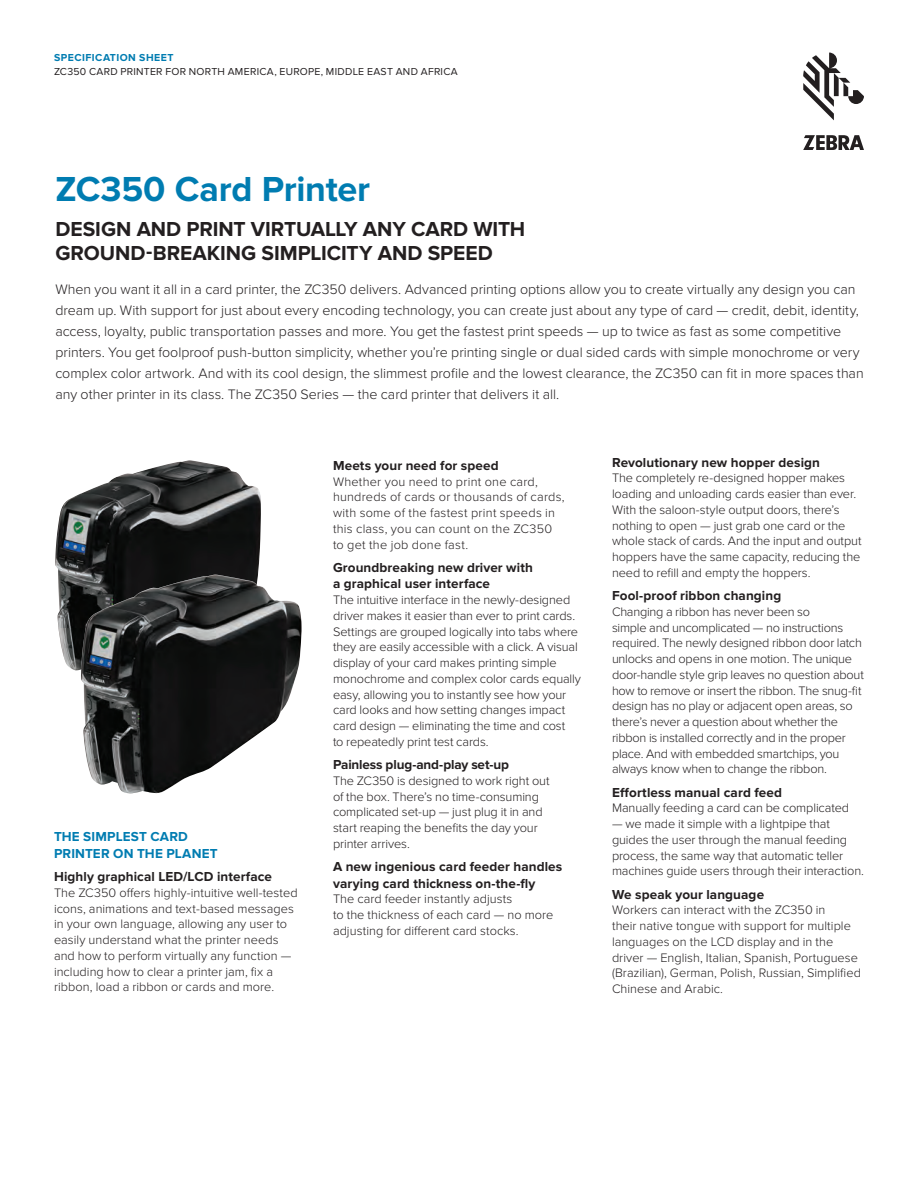
<style>
.page{position:relative;width:918px;height:1188px;background:#fff}
.page>*{position:absolute;margin:0;border:0;box-sizing:border-box;transform-origin:0 0}
.t1{font:700 36px "Proxima Nova";letter-spacing:-.005em;color:#007cb1}
.t2{font:700 21px/24px "Proxima Nova";letter-spacing:-.005em;color:#231f20}
.t3{font:300 14.25px/21px "Proxima Nova";letter-spacing:-.005em;color:#231f20}
.t4{font:700 13.5px/16.5px "Proxima Nova";letter-spacing:.01em;color:#231f20}
.t5{font:700 13.5px/16.5px "Proxima Nova";letter-spacing:.015em;color:#007cb1}
.t6{font:700 13.5px "Proxima Nova";letter-spacing:-.01em;color:#231f20}
.t7{font:300 12.75px/15.8px "Proxima Nova";letter-spacing:-.005em;color:#231f20}
.t8{font:300 12.75px/15.8px "Proxima Nova";letter-spacing:.02em;color:#231f20}
.t9{font:10.5px "Proxima Nova";letter-spacing:.025em;color:#231f20}
.t10{font:700 10.5px "Proxima Nova";letter-spacing:.045em;color:#007cb1}
</style>
<div class="page">
<img style="left:55px;top:460px;width:206px;height:211px">
<img style="left:81px;top:575px;width:221px;height:218px">
<svg style="left:803px;top:53px;width:61px;height:67px"></svg>
<svg style="left:803px;top:135px;width:61px;height:15px"></svg>
<p class="t10" style="left:54px;top:51px;width:121px">SPECIFICATION SHEET</p>
<p class="t9" style="left:54px;top:66px;width:405px">ZC350 CARD PRINTER FOR NORTH AMERICA, EUROPE, MIDDLE EAST AND AFRICA</p>
<h1 class="t1" style="left:55px;top:168px;width:316px">ZC350 Card Printer</h1>
<h2 class="t2" style="left:55px;top:217px;width:471px">DESIGN AND PRINT VIRTUALLY ANY CARD WITH<br>GROUND-BREAKING SIMPLICITY AND SPEED</h2>
<p class="t3" style="left:55px;top:279px;width:810px">When you want it all in a card printer, the ZC350 delivers. Advanced printing options allow you to create virtually any design you can dream up. With support for just about every encoding technology, you can create just about any type of card — credit, debit, identity, access, loyalty, public transportation passes and more. You get the fastest print speeds — up to twice as fast as some competitive printers. You get foolproof push-button simplicity, whether you’re printing single or dual sided cards with simple monochrome or very complex color artwork. And with its cool design, the slimmest profile and the lowest clearance, the ZC350 can fit in more spaces than any other printer in its class. The ZC350 Series — the card printer that delivers it all.</p>
<p class="t5" style="left:54px;top:829px;width:165px">THE SIMPLEST CARD<br>PRINTER ON THE PLANET</p>
<p class="t4" style="left:54px;top:869px;width:220px">Highly graphical LED/LCD interface</p>
<p class="t7" style="left:54px;top:885px;width:245px">The ZC350 offers highly-intuitive well-tested icons, animations and text-based messages in your own language, allowing any user to easily understand what the printer needs and how to perform virtually any function — including how to clear a printer jam, fix a ribbon, load a ribbon or cards and more.</p>
<p class="t4" style="left:333px;top:457px;width:167px">Meets your need for speed</p>
<p class="t8" style="left:333px;top:474px;width:233px">Whether you need to print one card, hundreds of cards or thousands of cards, with some of the fastest print speeds in this class, you can count on the ZC350 to get the job done fast.</p>
<p class="t4" style="left:333px;top:559px;width:201px">Groundbreaking new driver with a graphical user interface</p>
<p class="t7" style="left:333px;top:592px;width:250px">The intuitive interface in the newly-designed driver makes it easier than ever to print cards.<br>Settings are grouped logically into tabs where they are easily accessible with a click. A visual display of your card makes printing simple monochrome and complex color cards equally easy, allowing you to instantly see how your card looks and how setting changes impact card design — eliminating the time and cost<br>to repeatedly print test cards.</p>
<p class="t6" style="left:333px;top:757px;width:178px">Painless plug-and-play set-up</p>
<p class="t7" style="left:333px;top:773px;width:218px">The ZC350 is designed to work right out of the box. There’s no time-consuming complicated set-up — just plug it in and start reaping the benefits the day your printer arrives.</p>
<p class="t4" style="left:333px;top:859px;width:231px">A new ingenious card feeder handles varying card thickness on-the-fly</p>
<p class="t7" style="left:333px;top:891px;width:222px">The card feeder instantly adjusts<br>to the thickness of each card — no more adjusting for different card stocks.</p>
<p class="t4" style="left:612px;top:454px;width:210px">Revolutionary new hopper design</p>
<p class="t7" style="left:612px;top:470px;width:251px">The completely re-designed hopper makes loading and unloading cards easier than ever.<br>With the saloon-style output doors, there’s nothing to open — just grab one card or the whole stack of cards. And the input and output hoppers have the same capacity, reducing the need to refill and empty the hoppers.</p>
<p class="t4" style="left:612px;top:588px;width:171px">Fool-proof ribbon changing</p>
<p class="t7" style="left:612px;top:604px;width:253px">Changing a ribbon has never been so<br>simple and uncomplicated — no instructions required. The newly designed ribbon door latch unlocks and opens in one motion. The unique door-handle style grip leaves no question about how to remove or insert the ribbon. The snug-fit design has no play or adjacent open areas, so there’s never a question about whether the ribbon is installed correctly and in the proper place. And with embedded smartchips, you always know when to change the ribbon.</p>
<p class="t4" style="left:612px;top:784px;width:172px">Effortless manual card feed</p>
<p class="t7" style="left:612px;top:800px;width:239px">Manually feeding a card can be complicated</p>
<p class="t7" style="left:612px;top:816px;width:253px">— we made it simple with a lightpipe that guides the user through the manual feeding process, the same way that automatic teller machines guide users through their interaction.</p>
<p class="t4" style="left:612px;top:886px;width:154px">We speak your language</p>
<p class="t7" style="left:612px;top:902px;width:251px">Workers can interact with the ZC350 in<br>their native tongue with support for multiple languages on the LCD display and in the driver — English, Italian, Spanish, Portuguese (Brazilian), German, Polish, Russian, Simplified Chinese and Arabic.</p>
</div>
